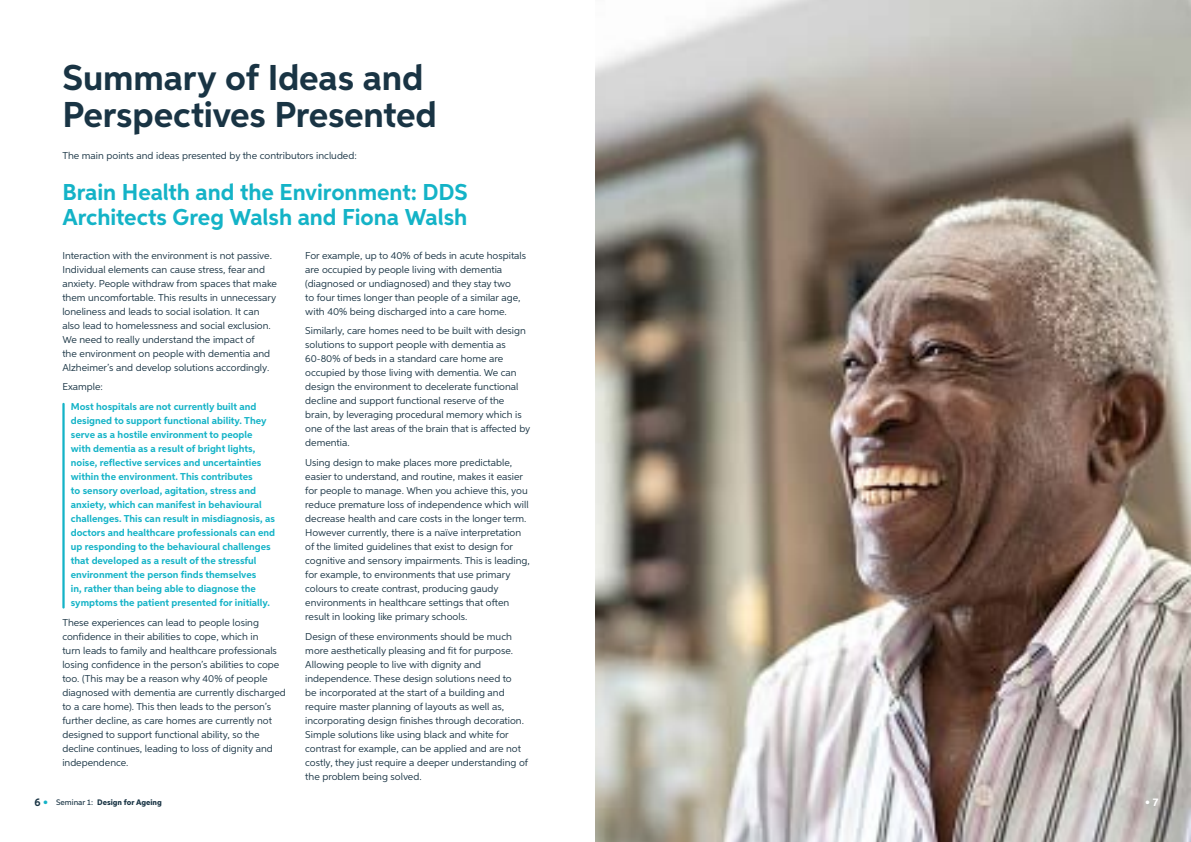
<style>
.page{position:relative;width:1191px;height:842px;background:#fff}
.page>*{position:absolute;margin:0;border:0;box-sizing:border-box;transform-origin:0 0}
.t1{font:700 36px/37px "Aspira";letter-spacing:-.005em;color:#193444}
.t2{font:700 23px/25px "Aspira";letter-spacing:-.005em;color:#14b3c7}
.t3{font:700 11px "Aspira";color:#fff}
.t4{font:10px/14px "Aspira";color:#193444}
.t5{font:700 10px/14px "Aspira";color:#14b3c7}
.t6{font:800 8px "Aspira";color:#193444}
.s1{font-weight:700;font-size:11px}
.s2{font-weight:700;font-size:11px;color:#14b3c7}
.s3{font-weight:500}
</style>
<div class="page">
<img style="left:595px;top:0;width:596px;height:842px">
<hr style="left:62px;top:403px;width:3px;height:205px;background:#14b3c7">
<p class="t1" style="left:62px;top:60px;width:376px">Summary of Ideas and<br>Perspectives Presented</p>
<p class="t4" style="left:62px;top:149px;width:296px">The main points and ideas presented by the contributors included:</p>
<p class="t2" style="left:62px;top:180px;width:407px">Brain Health and the Environment: DDS<br>Architects Greg Walsh and Fiona Walsh</p>
<p class="t4" style="left:305px;top:248px;width:222px">For example, up to 40% of beds in acute hospitals are occupied by people living with dementia (diagnosed or undiagnosed) and they stay two<br>to four times longer than people of a similar age, with 40% being discharged into a care home.</p>
<p class="t4" style="left:305px;top:324px;width:226px">Similarly, care homes need to be built with design solutions to support people with dementia as 60-80% of beds in a standard care home are occupied by those living with dementia. We can design the environment to decelerate functional decline and support functional reserve of the brain, by leveraging procedural memory which is one of the last areas of the brain that is affected by dementia.</p>
<p class="t4" style="left:305px;top:455px;width:226px">Using design to make places more predictable, easier to understand, and routine, makes it easier for people to manage. When you achieve this, you reduce premature loss of independence which will decrease health and care costs in the longer term.<br>However currently, there is a naïve interpretation of the limited guidelines that exist to design for cognitive and sensory impairments. This is leading, for example, to environments that use primary colours to create contrast, producing gaudy environments in healthcare settings that often result in looking like primary schools.</p>
<p class="t4" style="left:305px;top:629px;width:224px">Design of these environments should be much more aesthetically pleasing and fit for purpose.<br>Allowing people to live with dignity and independence. These design solutions need to<br>be incorporated at the start of a building and require master planning of layouts as well as, incorporating design finishes through decoration.<br>Simple solutions like using black and white for contrast for example, can be applied and are not costly, they just require a deeper understanding of the problem being solved.</p>
<p class="t4" style="left:62px;top:248px;width:216px">Interaction with the environment is not passive.<br>Individual elements can cause stress, fear and anxiety. People withdraw from spaces that make them uncomfortable. This results in unnecessary loneliness and leads to social isolation. It can also lead to homelessness and social exclusion.<br>We need to really understand the impact of<br>the environment on people with dementia and Alzheimer’s and develop solutions accordingly.</p>
<p class="t4" style="left:62px;top:380px;width:42px">Example:</p>
<p class="t5" style="left:71px;top:400px;width:206px">Most hospitals are not currently built and designed to support functional ability. They serve as a hostile environment to people<br>with dementia as a result of bright lights, noise, reflective services and uncertainties within the environment. This contributes<br>to sensory overload, agitation, stress and anxiety, which can manifest in behavioural challenges. This can result in misdiagnosis, as doctors and healthcare professionals can end up responding to the behavioural challenges that developed as a result of the stressful environment the person finds themselves<br>in, rather than being able to diagnose the symptoms the patient presented for initially.</p>
<p class="t4" style="left:62px;top:615px;width:225px">These experiences can lead to people losing confidence in their abilities to cope, which in<br>turn leads to family and healthcare professionals losing confidence in the person’s abilities to cope too. (This may be a reason why 40% of people diagnosed with dementia are currently discharged to a care home). This then leads to the person’s further decline, as care homes are currently not designed to support functional ability, so the decline continues, leading to loss of dignity and independence.</p>
<p class="t6" style="left:34px;top:797px;width:129px"><span class="s1">6</span> <span class="s2">•</span> <span class="s3">Seminar 1:</span> Design for Ageing</p>
<p class="t3" style="left:1145px;top:795px;width:15px">• 7</p>
</div>
